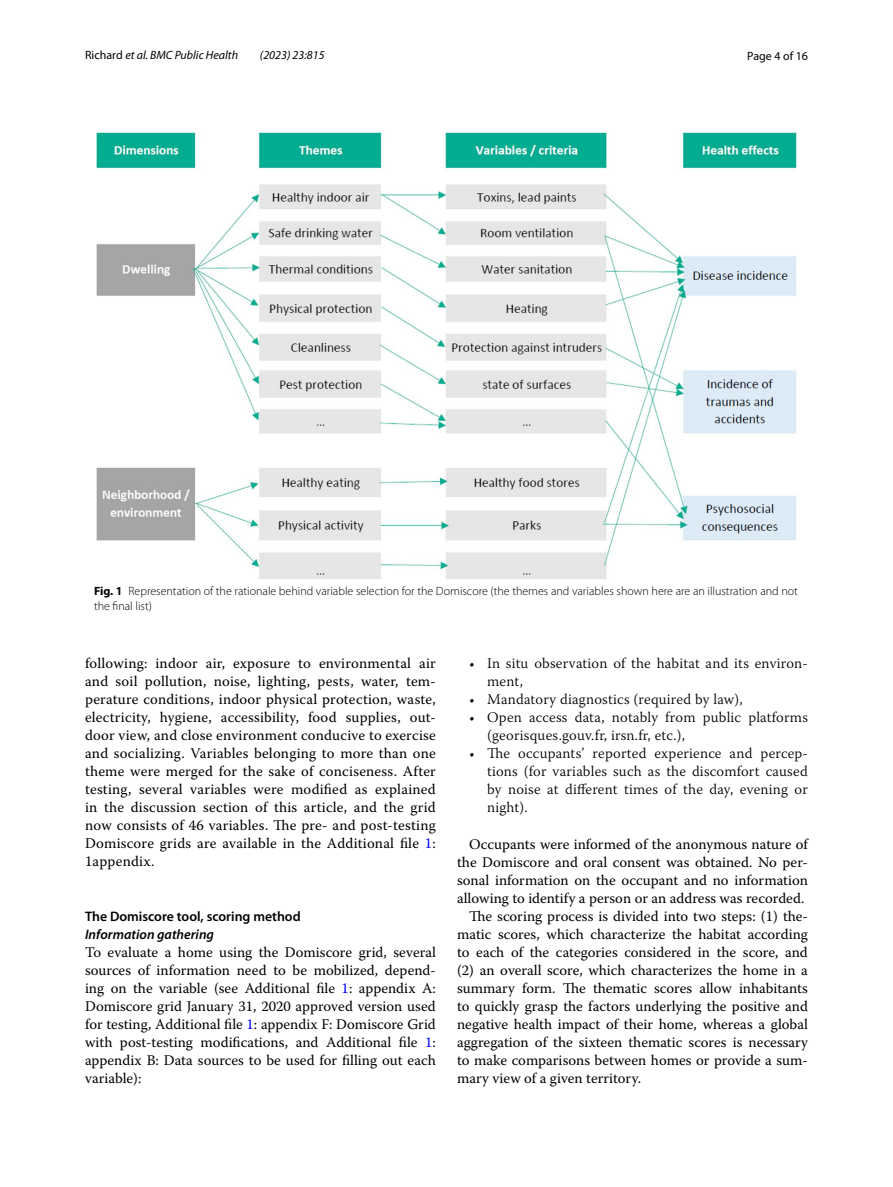
<style>
.page{position:relative;width:893px;height:1187px;background:#fff}
.page>*{position:absolute;margin:0;border:0;box-sizing:border-box;transform-origin:0 0}
.t1{font:14.7px/18px "Warnock Pro";color:#000;text-align:justify}
.t2{font:300 14.7px/18px "Warnock Pro";letter-spacing:.015em;color:#000}
.t3{font:600 13.8px "Myriad Pro";color:#000}
.t4{font:italic 600 13.8px "Myriad Pro";color:#000}
.t5{font:300 12px/15px "Myriad Pro";color:#000}
.t6{font:italic 12px "Myriad Pro";color:#000}
.t7{font:12px "Myriad Pro";color:#000}
.s1{font-style:normal}
.s2{font-weight:700}
.s3{color:#00f}
</style>
<div class="page">
<img style="left:96px;top:133px;width:701px;height:446px">
<p class="t6" style="left:85px;top:48px;width:155px"><span class="s1">Richard</span> et al. BMC Public Health</p>
<p class="t6" style="left:260px;top:48px;width:66px">(2023) 23:815</p>
<p class="t7" style="left:747px;top:48px;width:62px">Page 4 of 16</p>
<p class="t5" style="left:94px;top:583px;width:705px"><span class="s2">Fig. 1</span> Representation of the rationale behind variable selection for the Domiscore (the themes and variables shown here are an illustration and not the final list)</p>
<p class="t1" style="left:85px;top:653px;width:352px">following: indoor air, exposure to environmental air and soil pollution, noise, lighting, pests, water, tem&shy;perature conditions, indoor physical protection, waste, electricity, hygiene, accessibility, food supplies, out&shy;door view, and close environment conducive to exercise and socializing. Variables belonging to more than one theme were merged for the sake of conciseness. After testing, several variables were modified as explained in the discussion section of this article, and the grid now consists of 46 variables. The pre- and post-testing Domiscore grids are available in the Additional file <span class="s3">1</span>:<br>1appendix.</p>
<p class="t3" style="left:85px;top:907px;width:217px">The Domiscore tool, scoring method</p>
<p class="t4" style="left:85px;top:925px;width:131px">Information gathering</p>
<p class="t1" style="left:85px;top:942px;width:352px">To evaluate a home using the Domiscore grid, several sources of information need to be mobilized, depend&shy;ing on the variable (see Additional file <span class="s3">1</span>: appendix A:<br>Domiscore grid January 31, 2020 approved version used for testing, Additional file <span class="s3">1</span>: appendix F: Domiscore Grid with post-testing modifications, and Additional file <span class="s3">1</span>: appendix B: Data sources to be used for filling out each variable):</p>
<p class="t2" style="left:487px;top:653px;width:322px;text-indent:-18px">• In situ observation of the habitat and its environ&shy;ment,</p>
<p class="t2" style="left:469px;top:689px;width:275px">• Mandatory diagnostics (required by law),</p>
<p class="t2" style="left:487px;top:707px;width:322px;text-indent:-18px">• Open access data, notably from public platforms (georisques.gouv.fr, irsn.fr, etc.),</p>
<p class="t2" style="left:487px;top:743px;width:322px;text-align:justify;text-indent:-18px">• The occupants’ reported experience and percep&shy;tions (for variables such as the discomfort caused by noise at different times of the day, evening or night).</p>
<p class="t1" style="left:469px;top:834px;width:340px">Occupants were informed of the anonymous nature of</p>
<p class="t1" style="left:457px;top:852px;width:352px">the Domiscore and oral consent was obtained. No per-</p>
<p class="t1" style="left:457px;top:870px;width:352px">sonal information on the occupant and no information</p>
<p class="t1" style="left:457px;top:888px;width:349px">allowing to identify a person or an address was recorded.</p>
<p class="t1" style="left:469px;top:906px;width:340px">The scoring process is divided into two steps: (1) the-</p>
<p class="t1" style="left:457px;top:924px;width:352px">matic scores, which characterize the habitat according</p>
<p class="t1" style="left:457px;top:942px;width:352px">to each of the categories considered in the score, and</p>
<p class="t1" style="left:457px;top:960px;width:352px">(2) an overall score, which characterizes the home in a</p>
<p class="t1" style="left:457px;top:978px;width:352px">summary form. The thematic scores allow inhabitants</p>
<p class="t1" style="left:457px;top:996px;width:352px">to quickly grasp the factors underlying the positive and</p>
<p class="t1" style="left:457px;top:1014px;width:352px">negative health impact of their home, whereas a global</p>
<p class="t1" style="left:457px;top:1032px;width:352px">aggregation of the sixteen thematic scores is necessary</p>
<p class="t1" style="left:457px;top:1050px;width:352px">to make comparisons between homes or provide a sum-</p>
<p class="t1" style="left:457px;top:1068px;width:185px">mary view of a given territory.</p>
</div>
